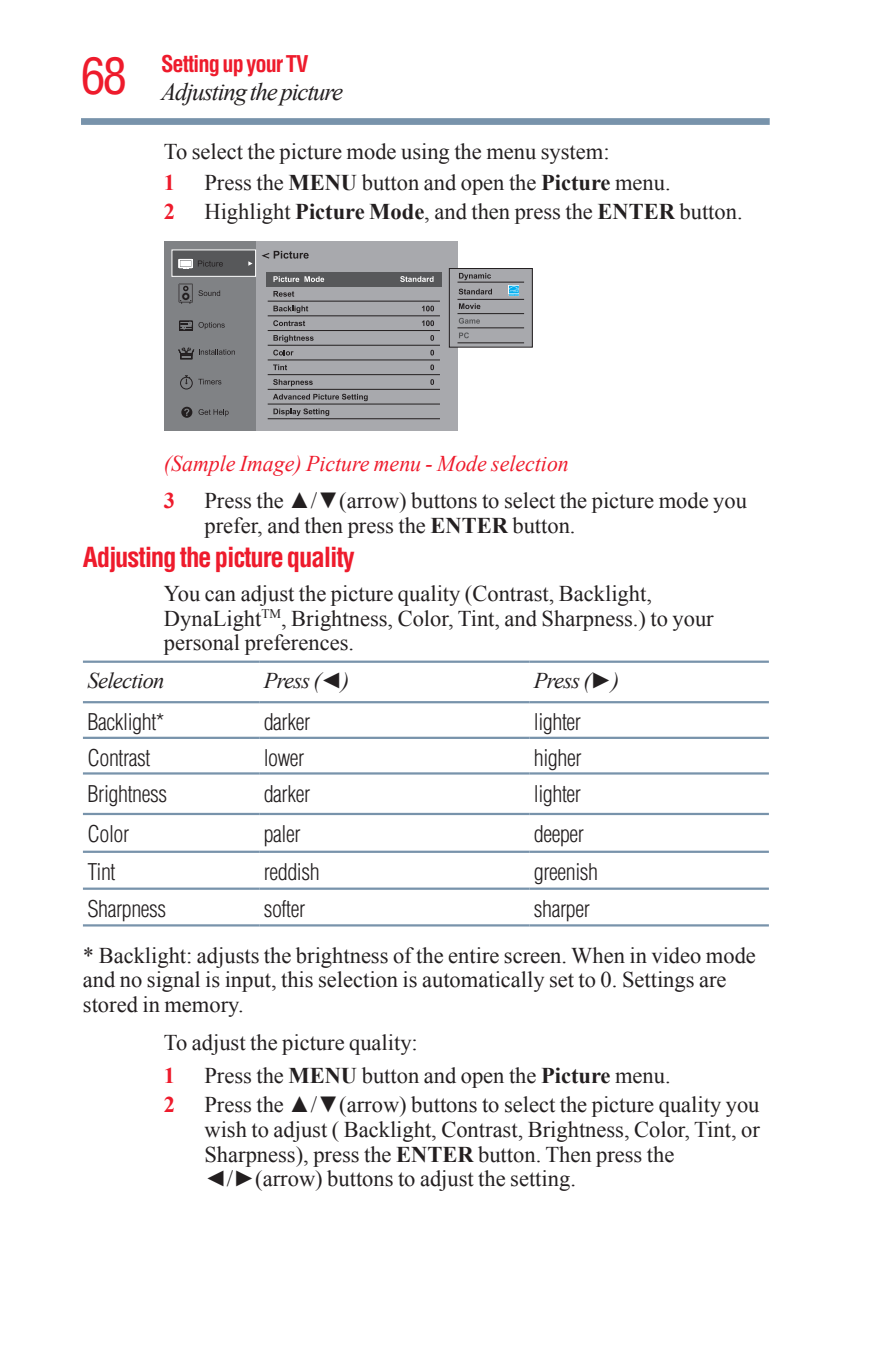
<style>
.page{position:relative;width:871px;height:1357px;background:#fff}
.page>*{position:absolute;margin:0;border:0;box-sizing:border-box;transform-origin:0 0}
.h2-Heading_2{font:700 condensed 27px "Helvetica";letter-spacing:-.045em;color:#ee1b2c}
.t1{font:italic 24.75px "Times New Roman";letter-spacing:-.045em;color:#231f20}
.Body{font:22.5px/24.8px "Times New Roman";color:#231f20}
.Step_1{font:22.5px/24.8px "Times New Roman";color:#231f20}
.Step{font:22.5px/24.8px "Times New Roman";color:#231f20}
.Table_Text{font:300 condensed 22.5px "Helvetica";letter-spacing:-.02em;color:#231f20}
.t2{font:italic 22.5px "Times New Roman";color:#ee1b2c}
.Table_Text-2{font:italic 22.5px "Times New Roman";letter-spacing:-.03em;color:#231f20}
.t3{font:700 condensed 22.5px "Helvetica";letter-spacing:-.045em;color:#ee1b2c}
.Step-2{font:700 22.5px "Times New Roman";color:#ee1b2c}
.Step_1-2{font:700 22.5px "Times New Roman";color:#ee1b2c}
.s1{font-weight:400;font-size:49.5px}
.s2{font-weight:700}
.s3{font-style:normal}
</style>
<div class="page">
<div style="left:81px;top:118px;width:689px;height:7px;background:#7893ab"></div>
<div style="left:164px;top:241px;width:293px;height:190px;background:#a8a9ad"></div>
<div style="left:164px;top:241px;width:92px;height:190px;background:#808285"></div>
<svg style="left:261px;top:251px;width:48px;height:8px"></svg>
<svg style="left:273px;top:291px;width:21px;height:6px"></svg>
<hr style="left:268px;top:301px;width:172px;height:1px;background:#231f20">
<svg style="left:273px;top:306px;width:35px;height:7px"></svg>
<svg style="left:422px;top:306px;width:12px;height:5px"></svg>
<hr style="left:268px;top:315px;width:172px;height:1px;background:#231f20">
<svg style="left:273px;top:320px;width:32px;height:6px"></svg>
<svg style="left:422px;top:320px;width:12px;height:6px"></svg>
<hr style="left:268px;top:330px;width:172px;height:1px;background:#231f20">
<svg style="left:273px;top:335px;width:41px;height:7px"></svg>
<svg style="left:430px;top:335px;width:4px;height:6px"></svg>
<hr style="left:268px;top:345px;width:172px;height:1px;background:#231f20">
<svg style="left:273px;top:350px;width:20px;height:5px"></svg>
<svg style="left:430px;top:350px;width:4px;height:5px"></svg>
<hr style="left:268px;top:359px;width:172px;height:1px;background:#231f20">
<svg style="left:273px;top:364px;width:14px;height:6px"></svg>
<svg style="left:430px;top:364px;width:4px;height:6px"></svg>
<hr style="left:268px;top:374px;width:172px;height:1px;background:#231f20">
<svg style="left:273px;top:379px;width:40px;height:7px"></svg>
<svg style="left:430px;top:379px;width:4px;height:6px"></svg>
<hr style="left:268px;top:389px;width:172px;height:1px;background:#231f20">
<svg style="left:273px;top:394px;width:95px;height:7px"></svg>
<hr style="left:268px;top:404px;width:172px;height:1px;background:#231f20">
<svg style="left:273px;top:408px;width:56px;height:8px"></svg>
<hr style="left:268px;top:418px;width:172px;height:1px;background:#231f20">
<div style="left:449px;top:268px;width:83px;height:79px;background:#a8a9ad"></div>
<div style="left:449px;top:268px;width:83px;height:79px;border:1px solid #231f20"></div>
<hr style="left:457px;top:282px;width:67px;height:1px;background:#231f20">
<hr style="left:457px;top:299px;width:67px;height:1px;background:#231f20">
<hr style="left:457px;top:313px;width:67px;height:1px;background:#231f20">
<hr style="left:457px;top:327px;width:67px;height:1px;background:#231f20">
<hr style="left:457px;top:342px;width:67px;height:1px;background:#231f20">
<div style="left:266px;top:272px;width:175px;height:14px;background:#57585a"></div>
<svg style="left:273px;top:276px;width:51px;height:6px"></svg>
<svg style="left:459px;top:273px;width:32px;height:7px"></svg>
<svg style="left:459px;top:289px;width:33px;height:5px"></svg>
<svg style="left:459px;top:303px;width:21px;height:6px"></svg>
<svg style="left:459px;top:318px;width:21px;height:6px"></svg>
<svg style="left:459px;top:332px;width:10px;height:6px"></svg>
<svg style="left:400px;top:276px;width:34px;height:6px"></svg>
<div style="left:509px;top:285px;width:10px;height:9px;background:#c4ecfb"></div>
<svg style="left:509px;top:286px;width:10px;height:10px"></svg>
<div style="left:172px;top:250px;width:84px;height:27px;background:#57585a;border:1px solid #fff"></div>
<svg style="left:198px;top:260px;width:25px;height:7px"></svg>
<svg style="left:248px;top:261px;width:4px;height:5px"></svg>
<svg style="left:199px;top:409px;width:30px;height:7px"></svg>
<div style="left:181px;top:407px;width:11px;height:11px;background:#231f20;border-radius:50%"></div>
<svg style="left:184px;top:409px;width:5px;height:7px"></svg>
<svg style="left:179px;top:259px;width:13px;height:10px"></svg>
<svg style="left:179px;top:320px;width:46px;height:11px"></svg>
<svg style="left:180px;top:356px;width:12px;height:3px"></svg>
<svg style="left:179px;top:284px;width:41px;height:20px"></svg>
<svg style="left:198px;top:379px;width:23px;height:5px"></svg>
<svg style="left:178px;top:347px;width:57px;height:9px"></svg>
<div style="left:180px;top:377px;width:13px;height:12px;border:1px solid #231f20;border-radius:50%"></div>
<svg style="left:185px;top:375px;width:5px;height:9px"></svg>
<svg style="left:83px;top:703px;width:686px;height:113px"></svg>
<hr style="left:83px;top:737px;width:176px;height:2px;background:#7893ab">
<hr style="left:259px;top:737px;width:270px;height:2px;background:#7893ab">
<hr style="left:529px;top:737px;width:240px;height:2px;background:#7893ab">
<hr style="left:83px;top:772px;width:176px;height:2px;background:#7893ab">
<hr style="left:259px;top:772px;width:270px;height:2px;background:#7893ab">
<hr style="left:529px;top:772px;width:240px;height:2px;background:#7893ab">
<hr style="left:83px;top:813px;width:176px;height:2px;background:#7893ab">
<hr style="left:259px;top:813px;width:270px;height:2px;background:#7893ab">
<hr style="left:529px;top:813px;width:240px;height:2px;background:#7893ab">
<hr style="left:83px;top:850px;width:176px;height:3px;background:#7893ab">
<hr style="left:259px;top:850px;width:270px;height:3px;background:#7893ab">
<hr style="left:529px;top:850px;width:240px;height:3px;background:#7893ab">
<hr style="left:83px;top:887px;width:176px;height:3px;background:#7893ab">
<hr style="left:259px;top:887px;width:270px;height:3px;background:#7893ab">
<hr style="left:529px;top:887px;width:240px;height:3px;background:#7893ab">
<hr style="left:83px;top:924px;width:176px;height:2px;background:#7893ab">
<hr style="left:259px;top:924px;width:270px;height:2px;background:#7893ab">
<hr style="left:529px;top:924px;width:240px;height:2px;background:#7893ab">
<hr style="left:83px;top:660px;width:176px;height:3px;background:#7893ab">
<hr style="left:259px;top:660px;width:270px;height:3px;background:#7893ab">
<hr style="left:529px;top:660px;width:240px;height:3px;background:#7893ab">
<hr style="left:83px;top:701px;width:176px;height:2px;background:#7893ab">
<hr style="left:259px;top:701px;width:270px;height:2px;background:#7893ab">
<hr style="left:529px;top:701px;width:240px;height:2px;background:#7893ab">
<p class="t3" style="left:81px;top:49px;width:229px"><span class="s1">68</span> Setting up your TV</p>
<p class="t1" style="left:161px;top:75px;width:183px">Adjusting the picture</p>
<p class="Body" style="left:164px;top:139px;width:447px">To select the picture mode using the menu system:</p>
<p class="Step-2" style="left:164px;top:167px;width:13px">1</p>
<p class="Step" style="left:204px;top:170px;width:468px">Press the <span class="s2">MENU</span> button and open the <span class="s2">Picture</span> menu.</p>
<p class="Step-2" style="left:164px;top:196px;width:13px">2</p>
<p class="Step" style="left:204px;top:199px;width:540px">Highlight <span class="s2">Picture Mode</span>, and then press the <span class="s2">ENTER</span> button.</p>
<p class="t2" style="left:164px;top:448px;width:406px">(Sample Image) Picture menu - Mode selection</p>
<p class="Step-2" style="left:164px;top:485px;width:13px">3</p>
<p class="Step" style="left:204px;top:488px;width:544px">Press the ▲/▼(arrow) buttons to select the picture mode you prefer, and then press the <span class="s2">ENTER</span> button.</p>
<p class="h2-Heading_2" style="left:83px;top:540px;width:273px">Adjusting the picture quality</p>
<p class="Body" style="left:164px;top:581px;width:551px">You can adjust the picture quality (Contrast, Backlight,<br>DynaLight<sup>TM</sup>, Brightness, Color, Tint, and Sharpness.) to your personal preferences.</p>
<p class="Table_Text-2" style="left:87px;top:665px;width:79px">Selection</p>
<p class="Table_Text-2" style="left:264px;top:665px;width:87px">Press (<span class="s3">◄</span>)</p>
<p class="Table_Text-2" style="left:534px;top:665px;width:87px">Press (<span class="s3">►</span>)</p>
<p class="Table_Text" style="left:87px;top:708px;width:79px">Backlight*</p>
<p class="Table_Text" style="left:264px;top:708px;width:48px">darker</p>
<p class="Table_Text" style="left:534px;top:708px;width:49px">lighter</p>
<p class="Table_Text" style="left:87px;top:744px;width:65px">Contrast</p>
<p class="Table_Text" style="left:264px;top:744px;width:42px">lower</p>
<p class="Table_Text" style="left:534px;top:744px;width:49px">higher</p>
<p class="Table_Text" style="left:87px;top:779px;width:81px">Brightness</p>
<p class="Table_Text" style="left:264px;top:779px;width:48px">darker</p>
<p class="Table_Text" style="left:534px;top:779px;width:49px">lighter</p>
<p class="Table_Text" style="left:87px;top:820px;width:43px">Color</p>
<p class="Table_Text" style="left:264px;top:820px;width:38px">paler</p>
<p class="Table_Text" style="left:534px;top:820px;width:52px">deeper</p>
<p class="Table_Text" style="left:87px;top:858px;width:30px">Tint</p>
<p class="Table_Text" style="left:264px;top:858px;width:58px">reddish</p>
<p class="Table_Text" style="left:534px;top:858px;width:66px">greenish</p>
<p class="Table_Text" style="left:87px;top:894px;width:80px">Sharpness</p>
<p class="Table_Text" style="left:264px;top:894px;width:43px">softer</p>
<p class="Table_Text" style="left:534px;top:894px;width:58px">sharper</p>
<p class="Body" style="left:83px;top:942px;width:674px">* Backlight: adjusts the brightness of the entire screen. When in video mode and no signal is input, this selection is automatically set to 0. Settings are stored in memory.</p>
<p class="Body" style="left:164px;top:1029px;width:255px">To adjust the picture quality:</p>
<p class="Step_1-2" style="left:164px;top:1060px;width:13px">1</p>
<p class="Step_1" style="left:204px;top:1063px;width:468px">Press the <span class="s2">MENU</span> button and open the <span class="s2">Picture</span> menu.</p>
<p class="Step_1-2" style="left:164px;top:1089px;width:13px">2</p>
<p class="Step_1" style="left:204px;top:1092px;width:557px">Press the ▲/▼(arrow) buttons to select the picture quality you wish to adjust ( Backlight, Contrast, Brightness, Color, Tint, or Sharpness), press the <span class="s2">ENTER</span> button. Then press the ◄/►(arrow) buttons to adjust the setting.</p>
</div>
